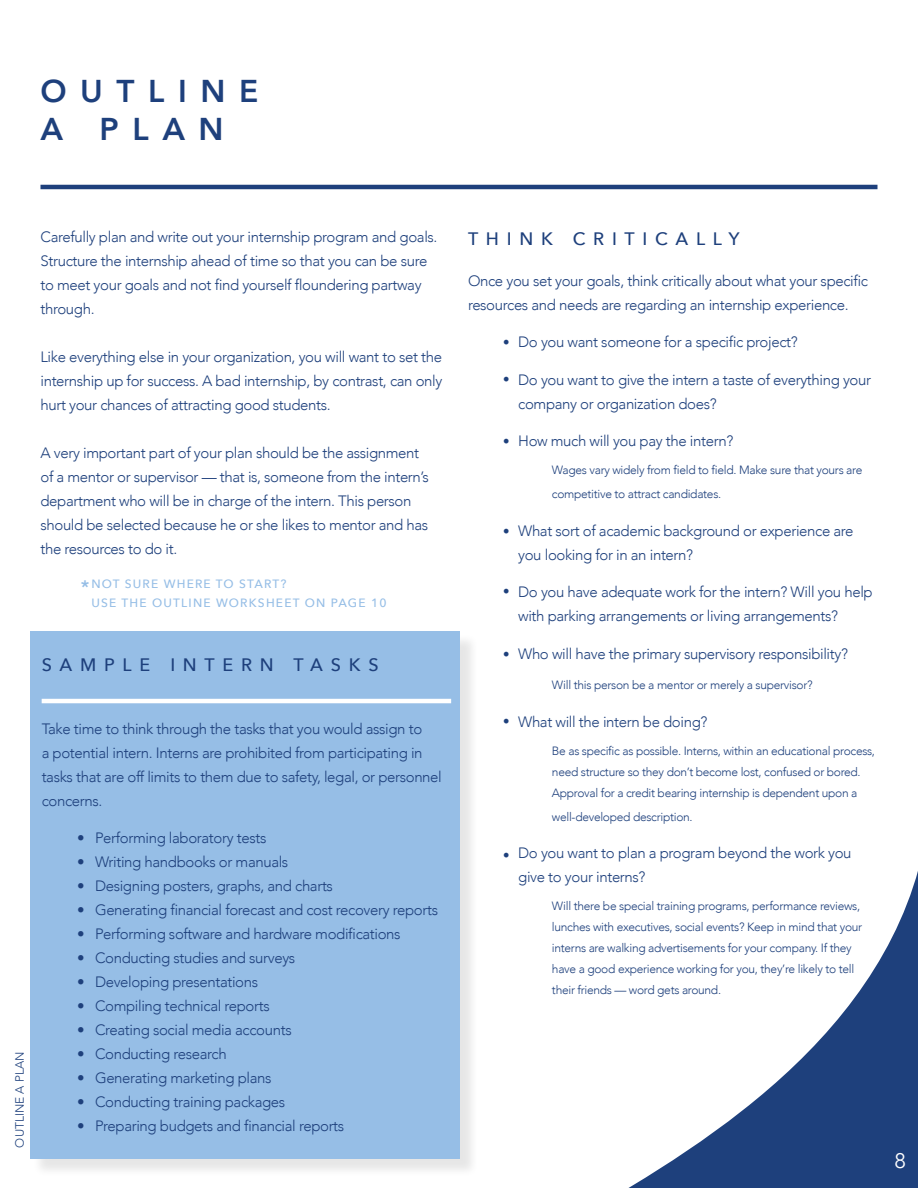
<style>
.page{position:relative;width:918px;height:1188px;background:#fff}
.page>*{position:absolute;margin:0;border:0;box-sizing:border-box;transform-origin:0 0}
.t1{font:800 31.5px/37.8px "Avenir";letter-spacing:.43em;color:#1e407c}
.t2{font:21px "Avenir Next";color:#fff}
.t3{font:500 18px "Avenir Next";letter-spacing:.43em;color:#1e407c}
.t4{font:300 15px/24px "Avenir";letter-spacing:-.025em;color:#1e407c}
.t5{font:300 12px/21px "Avenir";letter-spacing:-.025em;color:#1e407c}
.t6{font:500 12px/19.5px "Avenir Next";letter-spacing:.1em;color:#96bee6}
.t7{font:300 12px "Avenir";color:#1e407c}
.s1{font-size:19.5px}
.s2{font-family:"Minion Pro";font-weight:400;font-size:18px}
</style>
<div class="page">
<svg style="left:628px;top:871px;width:290px;height:317px"></svg>
<div style="left:32px;top:634px;width:447px;height:544px;background:#000;opacity:.1"></div>
<div style="left:30px;top:631px;width:430px;height:528px;background:#96bee6"></div>
<hr style="left:42px;top:699px;width:409px;height:4px;background:#fff">
<hr style="left:40px;top:185px;width:838px;height:4px;background:#1e407c">
<h1 class="t1" style="left:40px;top:72px;width:219px">OUTLINE<br>A PLAN</h1>
<p class="t4" style="left:40px;top:225px;width:398px">Carefully plan and write out your internship program and goals.<br>Structure the internship ahead of time so that you can be sure to meet your goals and not find yourself floundering partway</p>
<p class="t4" style="left:40px;top:297px;width:56px">through.</p>
<p class="t4" style="left:40px;top:345px;width:403px;text-align:justify">Like everything else in your organization, you will want to set the internship up for success. A bad internship, by contrast, can only hurt your chances of attracting good students.</p>
<p class="t4" style="left:40px;top:441px;width:390px">A very important part of your plan should be the assignment of a mentor or supervisor — that is, someone from the intern’s department who will be in charge of the intern. This person</p>
<p class="t4" style="left:40px;top:513px;width:389px">should be selected because he or she likes to mentor and has the resources to do it.</p>
<p class="t6" style="left:91px;top:574px;width:297px;text-indent:-10px"><span class="s1">*</span>NOT SURE WHERE TO START?<br>USE THE OUTLINE WORKSHEET ON PAGE 10</p>
<p class="t3" style="left:42px;top:650px;width:338px">SAMPLE INTERN TASKS</p>
<p class="t7" style="left:13px;top:1148px;width:97px;rotate:-90deg">OUTLINE A PLAN</p>
<p class="t4" style="left:42px;top:717px;width:402px">Take time to think through the tasks that you would assign to<br>a potential intern. Interns are prohibited from participating in tasks that are off limits to them due to safety, legal, or personnel</p>
<p class="t4" style="left:42px;top:789px;width:62px">concerns.</p>
<p class="t4" style="left:77px;top:826px;width:191px">• Performing laboratory tests</p>
<p class="t4" style="left:77px;top:850px;width:213px">• Writing handbooks or manuals</p>
<p class="t4" style="left:77px;top:874px;width:257px">• Designing posters, graphs, and charts</p>
<p class="t4" style="left:77px;top:898px;width:362px">• Generating financial forecast and cost recovery reports</p>
<p class="t4" style="left:77px;top:922px;width:325px">• Performing software and hardware modifications</p>
<p class="t4" style="left:77px;top:946px;width:220px">• Conducting studies and surveys</p>
<p class="t4" style="left:77px;top:970px;width:182px">• Developing presentations</p>
<p class="t4" style="left:77px;top:994px;width:194px">• Compiling technical reports</p>
<p class="t4" style="left:77px;top:1018px;width:216px">• Creating social media accounts</p>
<p class="t4" style="left:77px;top:1042px;width:151px">• Conducting research</p>
<p class="t4" style="left:77px;top:1066px;width:196px">• Generating marketing plans</p>
<p class="t4" style="left:77px;top:1090px;width:210px">• Conducting training packages</p>
<p class="t4" style="left:77px;top:1114px;width:269px">• Preparing budgets and financial reports</p>
<p class="t3" style="left:468px;top:224px;width:273px">THINK CRITICALLY</p>
<p class="t4" style="left:468px;top:268px;width:402px">Once you set your goals, think critically about what your specific</p>
<p class="t4" style="left:468px;top:292px;width:382px">resources and needs are regarding an internship experience.</p>
<p class="t4" style="left:503px;top:330px;width:297px"><span class="s2">•</span> Do you want someone for a specific project?</p>
<p class="t4" style="left:503px;top:368px;width:370px"><span class="s2">•</span> Do you want to give the intern a taste of everything your</p>
<p class="t4" style="left:518px;top:392px;width:200px">company or organization does?</p>
<p class="t4" style="left:503px;top:429px;width:232px"><span class="s2">•</span> How much will you pay the intern?</p>
<p class="t5" style="left:552px;top:460px;width:312px">Wages vary widely from field to field. Make sure that yours are</p>
<p class="t5" style="left:552px;top:484px;width:171px">competitive to attract candidates.</p>
<p class="t4" style="left:518px;top:519px;width:337px;text-indent:-15px"><span class="s2">•</span> What sort of academic background or experience are you looking for in an intern?</p>
<p class="t4" style="left:518px;top:580px;width:356px;text-indent:-15px"><sup>•</sup> Do you have adequate work for the intern? Will you help with parking arrangements or living arrangements?</p>
<p class="t4" style="left:503px;top:642px;width:347px"><span class="s2">•</span> Who will have the primary supervisory responsibility?</p>
<p class="t5" style="left:552px;top:675px;width:262px">Will this person be a mentor or merely a supervisor?</p>
<p class="t4" style="left:503px;top:710px;width:206px"><span class="s2">•</span> What will the intern be doing?</p>
<p class="t5" style="left:552px;top:740px;width:325px">Be as specific as possible. Interns, within an educational process, need structure so they don’t become lost, confused or bored.</p>
<p class="t5" style="left:552px;top:781px;width:307px;line-height:24px">Approval for a credit bearing internship is dependent upon a well-developed description.</p>
<p class="t4" style="left:503px;top:841px;width:350px"><span class="s2">•</span> Do you want to plan a program beyond the work you</p>
<p class="t4" style="left:518px;top:865px;width:129px">give to your interns?</p>
<p class="t5" style="left:552px;top:895px;width:312px">Will there be special training programs, performance reviews, lunches with executives, social events? Keep in mind that your interns are walking advertisements for your company. If they have a good experience working for you, they’re likely to tell their friends — word gets around.</p>
<h2 class="t2" style="left:894px;top:1143px;width:14px">8</h2>
</div>
